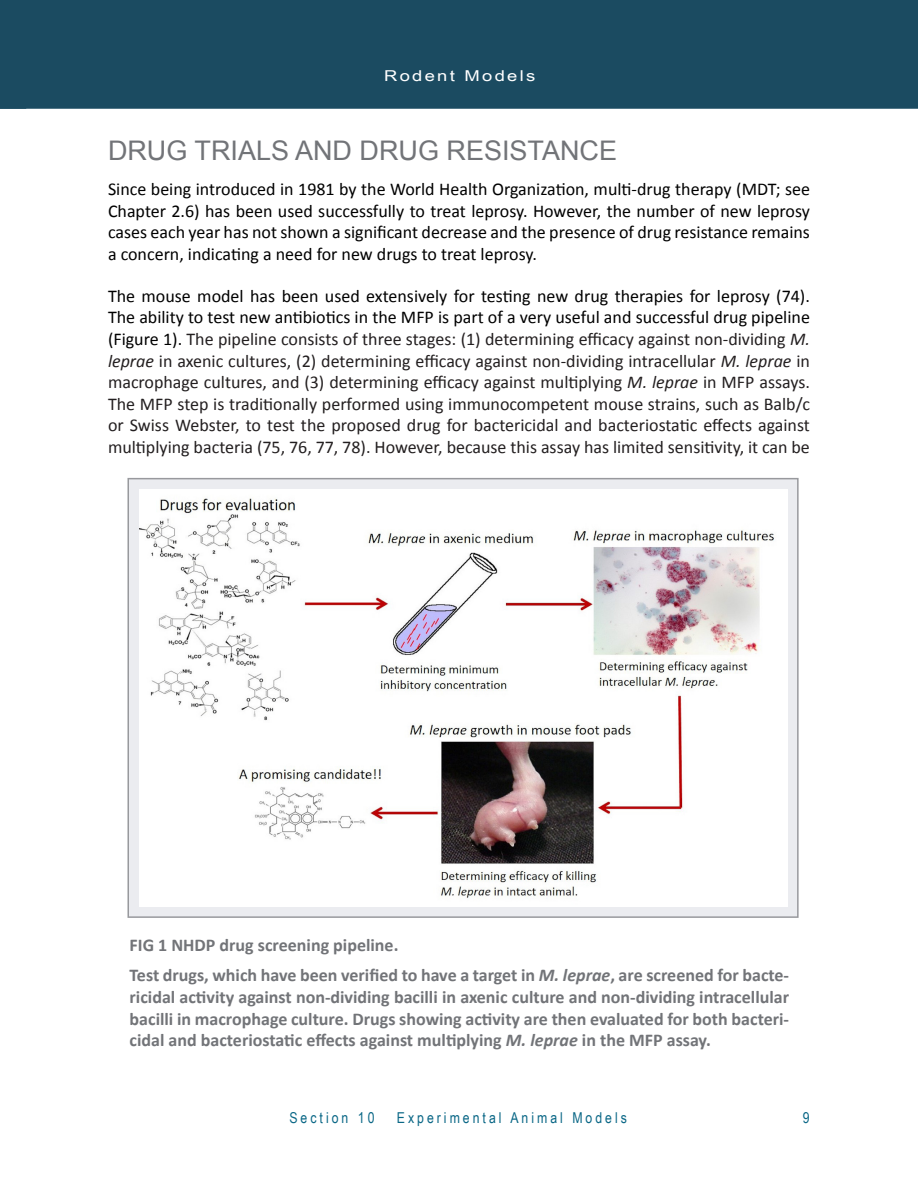
<style>
.page{position:relative;width:918px;height:1188px;background:#fff}
.page>*{position:absolute;margin:0;border:0;box-sizing:border-box;transform-origin:0 0}
.Heading_2{font:27px "Arial";color:#727478}
.Body_Text{font:18px/21.6px "Calibri";color:#231f20;text-align:justify}
.t1{font:700 18px/21.6px "Calibri";color:#727478;text-align:justify}
.Body_Text-2{font:18px/21.6px "Calibri";color:#000;text-align:justify}
.t2{font:15px "Arial Narrow";letter-spacing:.2em;color:#0a6786}
.t3{font:15px "Arial Narrow";letter-spacing:.1em;color:#fff;scale:1.5 1}
.s1{color:#000}
.s2{font-style:italic}
</style>
<div class="page">
<div style="left:0;top:0;width:918px;height:109px;background:#1b4b61"></div>
<div style="left:128px;top:478px;width:671px;height:440px;background:#ebecf0;border:2px solid #98999d"></div>
<img style="left:139px;top:489px;width:648px;height:417px">
<p class="t3" style="left:384px;top:65px;width:102px">Rodent Models</p>
<p class="Heading_2" style="left:108px;top:133px;width:511px">DRUG TRIALS AND DRUG RESISTANCE</p>
<p class="Body_Text-2" style="left:108px;top:178px;width:703px">Since being introduced in 1981 by the World Health Organization, multi-drug therapy (MDT; see Chapter 2.6) has been used successfully to treat leprosy. However, the number of new leprosy cases each year has not shown a significant decrease and the presence of drug resistance remains a concern, indicating a need for new drugs to treat leprosy.</p>
<p class="Body_Text" style="left:108px;top:284px;width:704px"><span class="s1">The mouse model has been used extensively for testing new drug therapies for leprosy (74).<br>The ability to test new antibiotics in the MFP is part of a very useful and successful drug pipeline (Figure 1).</span> The pipeline consists of three stages: (1) determining efficacy against non-dividing <span class="s2">M. leprae</span> in axenic cultures, (2) determining efficacy against non-dividing intracellular <span class="s2">M. leprae</span> in macrophage cultures, and (3) determining efficacy against multiplying <span class="s2">M. leprae</span> in MFP assays.<br>The MFP step is traditionally performed using immunocompetent mouse strains, such as Balb/c or Swiss Webster, to test the proposed drug for bactericidal and bacteriostatic effects against multiplying bacteria (75, 76, 77, 78). However, because this assay has limited sensitivity, it can be</p>
<p class="t1" style="left:130px;top:933px;width:270px">FIG 1 NHDP drug screening pipeline.</p>
<p class="t1" style="left:130px;top:964px;width:661px">Test drugs, which have been verified to have a target in <span class="s2">M. leprae</span>, are screened for bacte&shy;ricidal activity against non-dividing bacilli in axenic culture and non-dividing intracellular bacilli in macrophage culture. Drugs showing activity are then evaluated for both bacteri&shy;cidal and bacteriostatic effects against multiplying <span class="s2">M. leprae</span> in the MFP assay.</p>
<p class="t2" style="left:289px;top:1107px;width:87px">Section 10</p>
<p class="t2" style="left:397px;top:1107px;width:232px">Experimental Animal Models</p>
<p class="t2" style="left:803px;top:1107px;width:8px">9</p>
</div>
